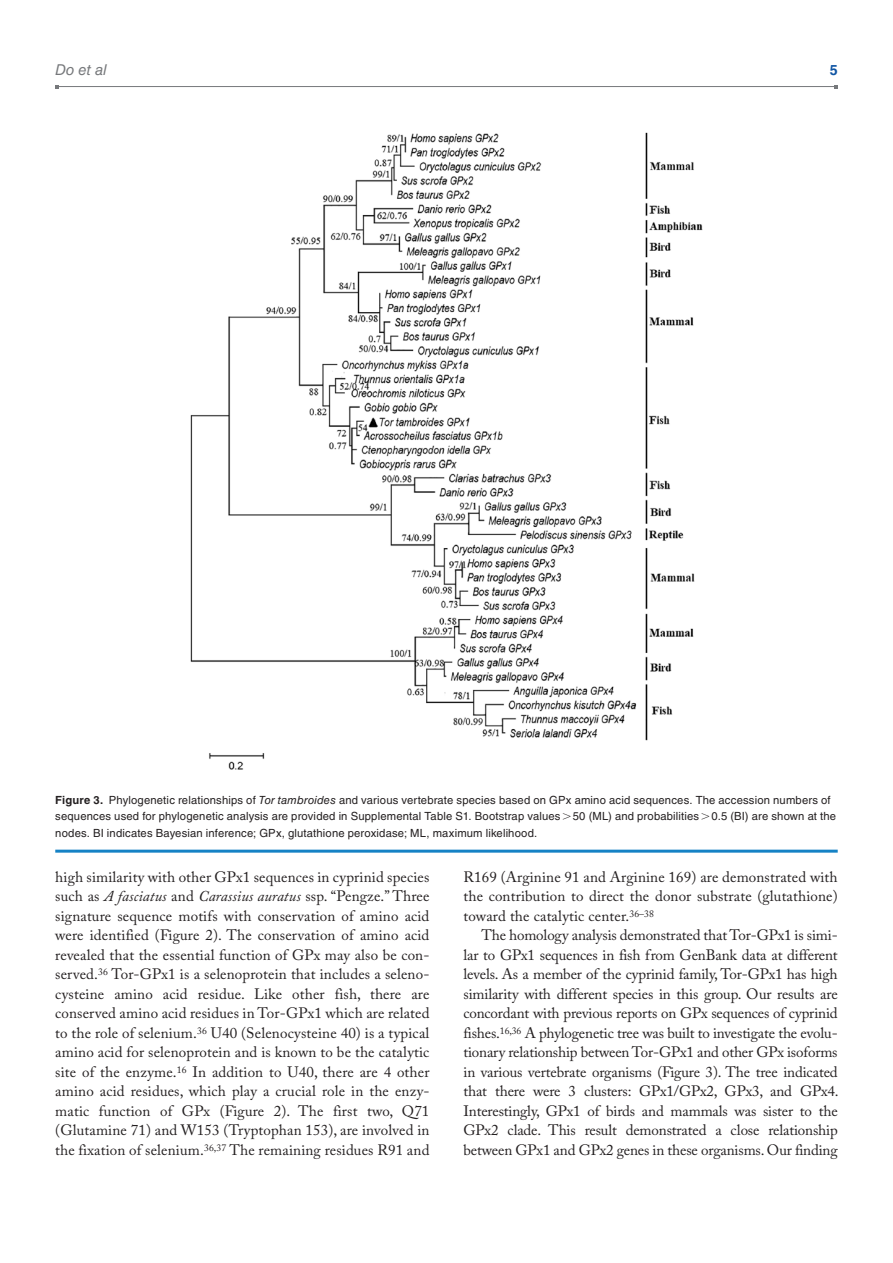
<style>
.page{position:relative;width:893px;height:1263px;background:#fff}
.page>*{position:absolute;margin:0;border:0;box-sizing:border-box;transform-origin:0 0}
.t1{font:15px/19.5px "Adobe Caslon Pro";letter-spacing:.01em;color:#231f20;text-align:justify}
.t2{font:italic 15px "Helvetica LT Std";color:#76787b}
.t3{font:700 14.25px "Helvetica LT Std";color:#1055a4}
.t4{font:11.25px/16.5px "Helvetica LT Std";letter-spacing:.015em;color:#231f20}
.s1{font-weight:700}
.s2{font-style:italic}
</style>
<div class="page">
<hr style="left:57px;top:86px;width:779px;height:1px;background:#76787b">
<hr style="left:55px;top:850px;width:783px;height:3px;background:#1582c5">
<img style="left:190px;top:132px;width:513px;height:638px">
<p class="t2" style="left:55px;top:61px;width:53px">Do et al</p>
<p class="t3" style="left:830px;top:61px;width:9px">5</p>
<p class="t4" style="left:55px;top:792px;width:782px"><span class="s1">Figure 3.</span> Phylogenetic relationships of <span class="s2">Tor tambroides</span> and various vertebrate species based on GPx amino acid sequences. The accession numbers of sequences used for phylogenetic analysis are provided in Supplemental Table S1. Bootstrap values 50 (ML) and probabilities 0.5 (BI) are shown at the nodes. BI indicates Bayesian inference; GPx, glutathione peroxidase; ML, maximum likelihood.</p>
<p class="t1" style="left:55px;top:867px;width:376px">high similarity with other GPx1 sequences in cyprinid species such as <span class="s2">A fasciatus</span> and <span class="s2">Carassius auratus</span> ssp. “Pengze.” Three signature sequence motifs with conservation of amino acid were identified (Figure 2). The conservation of amino acid revealed that the essential function of GPx may also be con&shy;served.<sup>36</sup> Tor-GPx1 is a selenoprotein that includes a seleno&shy;cysteine amino acid residue. Like other fish, there are conserved amino acid residues in Tor-GPx1 which are related to the role of selenium.<sup>36</sup> U40 (Selenocysteine 40) is a typical amino acid for selenoprotein and is known to be the catalytic site of the enzyme.<sup>16</sup> In addition to U40, there are 4 other amino acid residues, which play a crucial role in the enzy&shy;matic function of GPx (Figure 2). The first two, Q71 (Glutamine 71) and W153 (Tryptophan 153), are involved in the fixation of selenium.<sup>36,37</sup> The remaining residues R91 and</p>
<p class="t1" style="left:463px;top:867px;width:376px">R169 (Arginine 91 and Arginine 169) are demonstrated with the contribution to direct the donor substrate (glutathione) toward the catalytic center.<sup>36–38</sup></p>
<p class="t1" style="left:463px;top:925px;width:377px;text-indent:18px">The homology analysis demonstrated that Tor-GPx1 is simi&shy;lar to GPx1 sequences in fish from GenBank data at different levels. As a member of the cyprinid family, Tor-GPx1 has high similarity with different species in this group. Our results are concordant with previous reports on GPx sequences of cyprinid fishes.<sup>16,36</sup> A phylogenetic tree was built to investigate the evolu&shy;tionary relationship between Tor-GPx1 and other GPx isoforms in various vertebrate organisms (Figure 3). The tree indicated that there were 3 clusters: GPx1/GPx2, GPx3, and GPx4.<br>Interestingly, GPx1 of birds and mammals was sister to the GPx2 clade. This result demonstrated a close relationship between GPx1 and GPx2 genes in these organisms. Our finding</p>
</div>
